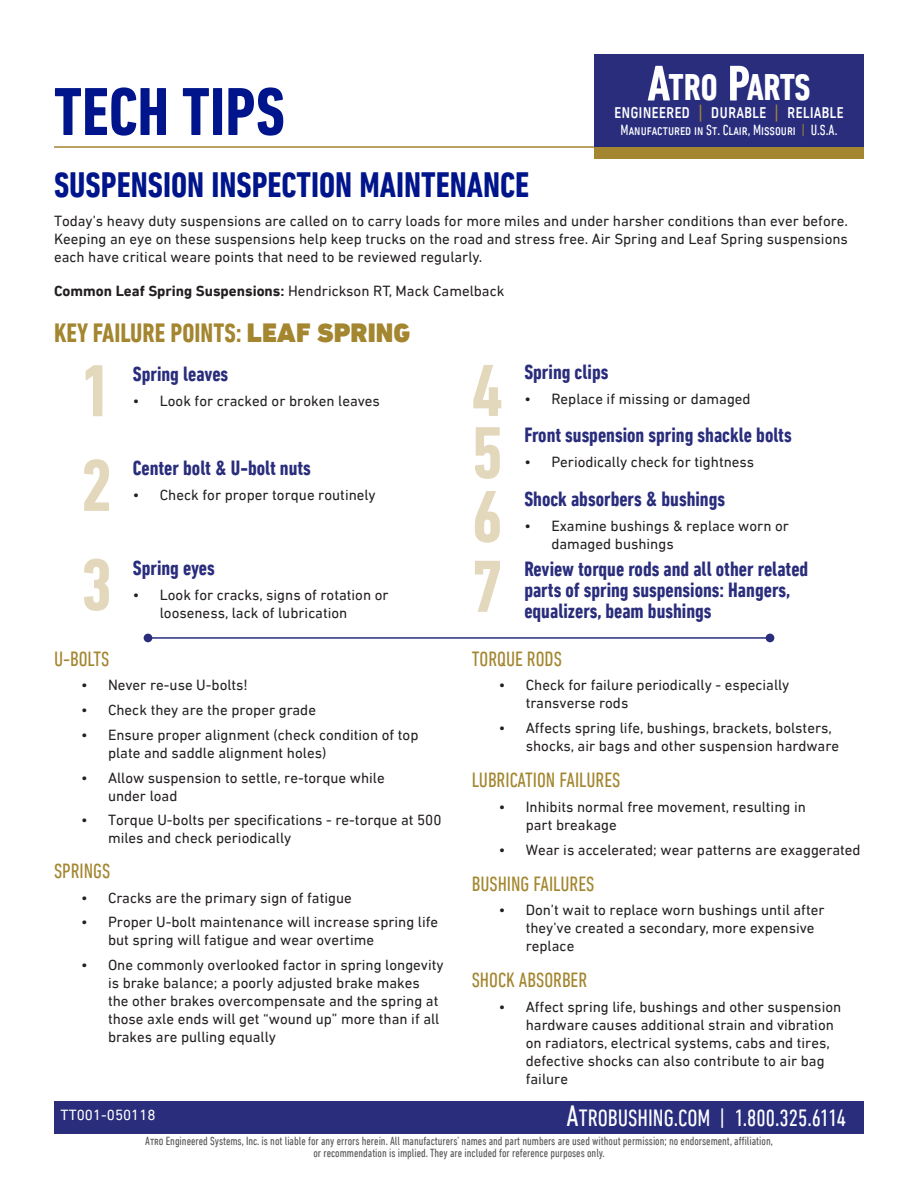
<style>
.page{position:relative;width:918px;height:1188px;background:#fff}
.page>*{position:absolute;margin:0;border:0;box-sizing:border-box;transform-origin:0 0}
.t1{font:700 condensed 75px "DIN Next LT Pro";color:#e3d7bc}
.t2{font:700 condensed 69px "DIN Next LT Pro";color:#00148b}
.t3{font:700 condensed 37.8px "DIN Next LT Pro";letter-spacing:-.005em;color:#fff}
.t4{font:700 condensed 36px "DIN Next LT Pro";color:#00148b}
.t5{font:700 condensed 27px "DIN Next LT Pro";color:#a3862f}
.t6{font:condensed 24px "DIN Next LT Pro";color:#fff}
.t7{font:700 condensed 21px/21px "DIN Next LT Pro";color:#292d7c}
.t8{font:condensed 21px "DIN Next LT Pro";color:#a3862f}
.t9{font:condensed 21px "DIN Next LT Pro";color:#fff}
.t10{font:15px/18px "DIN Next LT Pro";color:#231f20}
.t11{font:700 15px "DIN Next LT Pro";color:#231f20}
.t12{font:condensed 15px "DIN Next LT Pro";color:#fff}
.t13{font:15px "DIN Next LT Pro";color:#fff}
.t14{font:condensed 12px/12px "DIN Next LT Pro";color:#57585a;text-align:center}
.s1{font-size:51px}
.s2{color:#a3862f}
.s3{font-weight:400}
.s4{font-weight:900;font-stretch:normal}
.s5{font-size:30px}
</style>
<div class="page">
<div style="left:54px;top:1101px;width:810px;height:33px;background:#292d7c"></div>
<div style="left:558px;top:1096px;width:296px;height:40px;background:#2e3092;opacity:.25"></div>
<hr style="left:54px;top:146px;width:810px;height:2px;background:#a3862f">
<div style="left:594px;top:54px;width:270px;height:93px;background:#292d7c"></div>
<div style="left:594px;top:147px;width:270px;height:12px;background:#a3862f"></div>
<hr style="left:148px;top:637px;width:622px;height:2px;background:#292d7c">
<div style="left:144px;top:634px;width:8px;height:8px;background:#292d7c;border-radius:50%"></div>
<div style="left:766px;top:634px;width:8px;height:8px;background:#292d7c;border-radius:50%"></div>
<h2 class="t2" style="left:54px;top:72px;width:233px">TECH TIPS</h2>
<h3 class="t3" style="left:647px;top:66px;width:165px"><span class="s1">A</span>TRO <span class="s1">P</span>ARTS</h3>
<h3 class="t9" style="left:614px;top:100px;width:231px">engineered <span class="s2">|</span> durable <span class="s2">|</span> reliable</h3>
<p class="t12" style="left:621px;top:121px;width:218px">Manufactured in St. Clair, Missouri <span class="s2">|</span> U.S.A.</p>
<p class="t4" style="left:54px;top:164px;width:477px">SUSPENSION INSPECTION MAINTENANCE</p>
<p class="t10" style="left:54px;top:211px;width:796px;text-align:justify">Today’s heavy duty suspensions are called on to carry loads for more miles and under harsher conditions than ever before.<br>Keeping an eye on these suspensions help keep trucks on the road and stress free. Air Spring and Leaf Spring suspensions each have critical weare points that need to be reviewed regularly.</p>
<p class="t11" style="left:54px;top:282px;width:452px">Common Leaf Spring Suspensions: <span class="s3">Hendrickson RT, Mack Camelback</span></p>
<p class="t5" style="left:54px;top:318px;width:358px">KEY FAILURE POINTS: <span class="s4">LEAF SPRING</span></p>
<p class="t1" style="left:81px;top:348px;width:33px">1</p>
<p class="t7" style="left:133px;top:363px;width:97px">Spring leaves</p>
<p class="t10" style="left:133px;top:391px;width:249px">• Look for cracked or broken leaves</p>
<p class="t1" style="left:472px;top:348px;width:33px">4</p>
<p class="t7" style="left:524px;top:362px;width:86px">Spring clips</p>
<p class="t10" style="left:524px;top:390px;width:228px">• Replace if missing or damaged</p>
<p class="t1" style="left:472px;top:410px;width:33px">5</p>
<p class="t7" style="left:524px;top:425px;width:269px">Front suspension spring shackle bolts</p>
<p class="t10" style="left:524px;top:453px;width:231px">• Periodically check for tightness</p>
<p class="t1" style="left:81px;top:443px;width:33px">2</p>
<p class="t7" style="left:133px;top:458px;width:180px">Center bolt &amp; U-bolt nuts</p>
<p class="t10" style="left:133px;top:486px;width:244px">• Check for proper torque routinely</p>
<p class="t1" style="left:472px;top:474px;width:33px">6</p>
<p class="t7" style="left:524px;top:489px;width:202px">Shock absorbers &amp; bushings</p>
<p class="t10" style="left:551px;top:517px;width:239px;text-indent:-27px">• Examine bushings &amp; replace worn or damaged bushings</p>
<p class="t1" style="left:81px;top:542px;width:33px">3</p>
<p class="t7" style="left:133px;top:557px;width:84px">Spring eyes</p>
<p class="t10" style="left:160px;top:585px;width:230px;text-indent:-27px">• Look for cracks, signs of rotation or looseness, lack of lubrication</p>
<p class="t8" style="left:54px;top:647px;width:57px">U-BOLTS</p>
<p class="t10" style="left:81px;top:676px;width:168px">• Never re-use U-bolts!</p>
<p class="t10" style="left:81px;top:701px;width:237px">• Check they are the proper grade</p>
<p class="t10" style="left:108px;top:726px;width:312px;text-indent:-27px">• Ensure proper alignment (check condition of top plate and saddle alignment holes)</p>
<p class="t10" style="left:108px;top:768px;width:278px;text-indent:-27px">• Allow suspension to settle, re-torque while under load</p>
<p class="t10" style="left:108px;top:811px;width:335px;text-indent:-27px">• Torque U-bolts per specifications - re-torque at 500 miles and check periodically</p>
<p class="t8" style="left:54px;top:859px;width:58px">SPRINGS</p>
<p class="t10" style="left:81px;top:888px;width:272px">• Cracks are the primary sign of fatigue</p>
<p class="t10" style="left:108px;top:913px;width:332px;text-indent:-27px">• Proper U-bolt maintenance will increase spring life but spring will fatigue and wear overtime</p>
<p class="t10" style="left:108px;top:956px;width:337px;text-indent:-27px">• One commonly overlooked factor in spring longevity is brake balance; a poorly adjusted brake makes the other brakes overcompensate and the spring at those axle ends will get “wound up” more than if all brakes are pulling equally</p>
<p class="t13" style="left:60px;top:1107px;width:97px">TT001-050118</p>
<p class="t1" style="left:472px;top:544px;width:33px">7</p>
<p class="t7" style="left:524px;top:558px;width:286px">Review torque rods and all other related parts of spring suspensions: Hangers, equalizers, beam bushings</p>
<p class="t8" style="left:472px;top:647px;width:92px">TORQUE RODS</p>
<p class="t10" style="left:526px;top:676px;width:265px;text-indent:-27px">• Check for failure periodically - especially transverse rods</p>
<p class="t10" style="left:526px;top:719px;width:315px;text-indent:-27px">• Affects spring life, bushings, brackets, bolsters, shocks, air bags and other suspension hardware</p>
<p class="t8" style="left:472px;top:768px;width:150px">LUBRICATION FAILURES</p>
<p class="t10" style="left:526px;top:798px;width:282px;text-indent:-27px">• Inhibits normal free movement, resulting in part breakage</p>
<p class="t10" style="left:499px;top:840px;width:363px">• Wear is accelerated; wear patterns are exaggerated</p>
<p class="t8" style="left:472px;top:872px;width:124px">BUSHING FAILURES</p>
<p class="t10" style="left:526px;top:901px;width:300px;text-indent:-27px">• Don’t wait to replace worn bushings until after they’ve created a secondary, more expensive replace</p>
<p class="t8" style="left:472px;top:968px;width:117px">SHOCK ABSORBER</p>
<p class="t10" style="left:526px;top:998px;width:317px;text-indent:-27px">• Affect spring life, bushings and other suspension hardware causes additional strain and vibration on radiators, electrical systems, cabs and tires, defective shocks can also contribute to air bag failure</p>
<h3 class="t6" style="left:567px;top:1104px;width:281px"><span class="s5">A</span>TROBUSHING.COM | 1.800.325.6114</h3>
<p class="t14" style="left:145px;top:1134px;width:629px">Atro Engineered Systems, Inc. is not liable for any errors herein. All manufacturers’ names and part numbers are used without permission; no endorsement, affiliation, or recommendation is implied. They are included for reference purposes only.</p>
</div>
